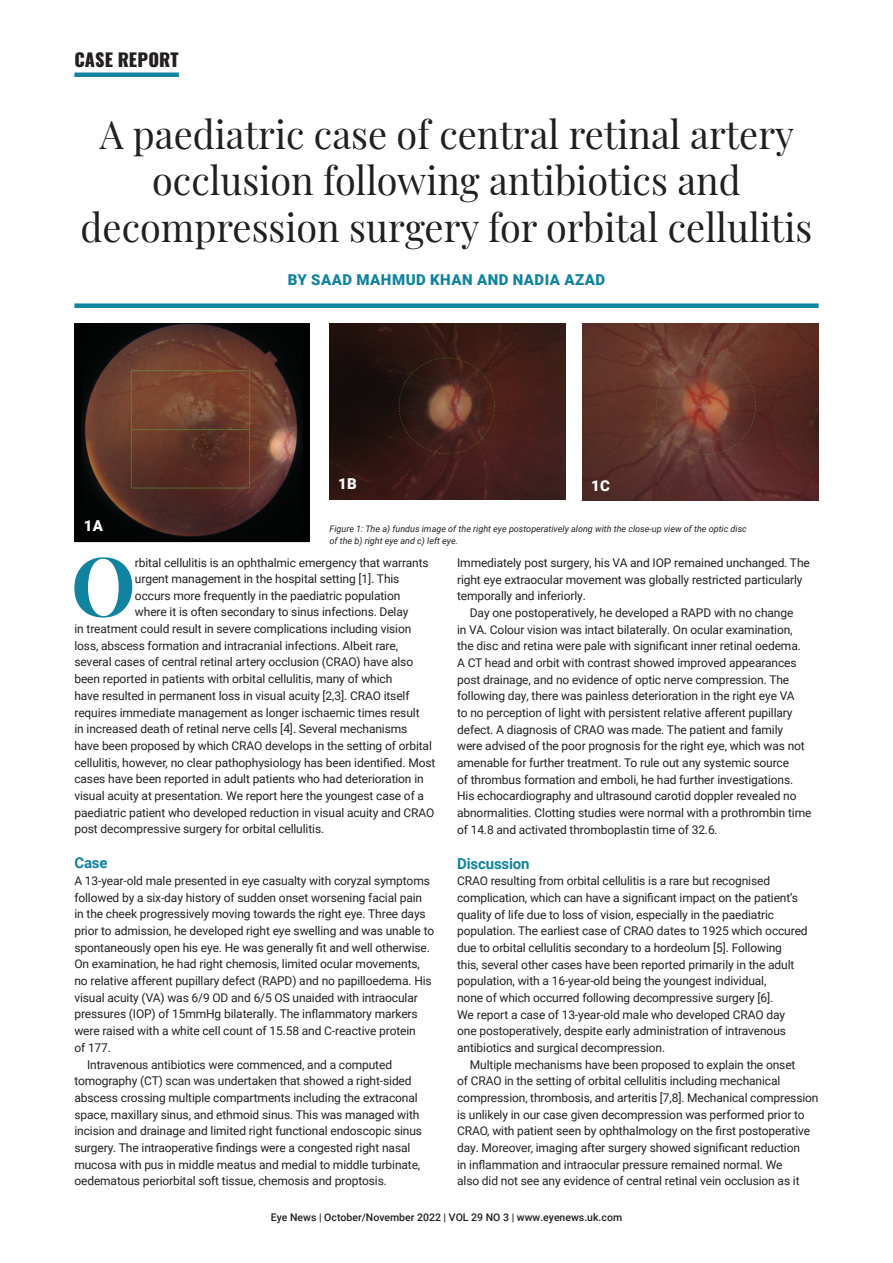
<style>
.page{position:relative;width:893px;height:1263px;background:#fff}
.page>*{position:absolute;margin:0;border:0;box-sizing:border-box;transform-origin:0 0}
.body_drop_cap{font:700 81.75px "Playfair Display";color:#0f83a0}
.Headline_title{font:39px/46.5px "Playfair Display";color:#231f20;text-align:center}
.HEADING_Profesh_Dev{font:800 18px "Oswald";letter-spacing:.005em;color:#231f20}
.Author_byline{font:900 15px "Roboto";letter-spacing:.035em;color:#0f83a0}
.Subhead_ProfDev{font:700 15px "Roboto";letter-spacing:-.01em;color:#0f83a0}
.Author_byline-2{font:900 15px "Roboto";color:#fff}
.Body_Indent{font:12px/16.6px "Roboto";letter-spacing:-.01em;color:#231f20}
.Body_No_Indent{font:12px/16.6px "Roboto";letter-spacing:-.01em;color:#231f20}
.body_drop_cap-2{font:12px "Roboto";letter-spacing:-.01em;color:#231f20}
.t1{font:500 10.5px "Roboto";color:#231f20}
.Captions{font:italic 9px/12px "Roboto";color:#231f20}
</style>
<div class="page">
<div style="left:74px;top:72px;width:105px;height:5px;background:#0f83a0"></div>
<div style="left:74px;top:303px;width:745px;height:5px;background:#0f83a0"></div>
<img style="left:74px;top:323px;width:235px;height:219px">
<img style="left:330px;top:323px;width:236px;height:176px">
<img style="left:582px;top:323px;width:237px;height:177px">
<p class="HEADING_Profesh_Dev" style="left:74px;top:50px;width:106px">CASE REPORT</p>
<p class="Headline_title" style="left:81px;top:107px;width:733px">A paediatric case of central retinal artery occlusion following antibiotics and decompression surgery for orbital cellulitis</p>
<p class="Author_byline" style="left:288px;top:269px;width:319px">BY SAAD MAHMUD KHAN AND NADIA AZAD</p>
<p class="Author_byline-2" style="left:84px;top:515px;width:21px">1A</p>
<p class="Author_byline-2" style="left:338px;top:474px;width:20px">1B</p>
<p class="Author_byline-2" style="left:591px;top:475px;width:20px">1C</p>
<p class="Captions" style="left:330px;top:522px;width:419px">Figure 1: The a) fundus image of the right eye postoperatively along with the close-up view of the optic disc of the b) right eye and c) left eye.</p>
<p class="body_drop_cap" style="left:71px;top:521px;width:66px">O</p>
<p class="body_drop_cap-2" style="left:135px;top:554px;width:295px">rbital cellulitis is an ophthalmic emergency that warrants</p>
<p class="body_drop_cap-2" style="left:135px;top:571px;width:266px">urgent management in the hospital setting [1]. This</p>
<p class="body_drop_cap-2" style="left:135px;top:587px;width:267px">occurs more frequently in the paediatric population</p>
<p class="body_drop_cap-2" style="left:135px;top:604px;width:275px">where it is often secondary to sinus infections. Delay</p>
<p class="body_drop_cap-2" style="left:74px;top:620px;width:338px">in treatment could result in severe complications including vision</p>
<p class="body_drop_cap-2" style="left:74px;top:637px;width:325px">loss, abscess formation and intracranial infections. Albeit rare,</p>
<p class="body_drop_cap-2" style="left:74px;top:654px;width:340px">several cases of central retinal artery occlusion (CRAO) have also</p>
<p class="body_drop_cap-2" style="left:74px;top:670px;width:319px">been reported in patients with orbital cellulitis, many of which</p>
<p class="body_drop_cap-2" style="left:74px;top:687px;width:337px">have resulted in permanent loss in visual acuity [2,3]. CRAO itself</p>
<p class="body_drop_cap-2" style="left:74px;top:704px;width:347px">requires immediate management as longer ischaemic times result</p>
<p class="body_drop_cap-2" style="left:74px;top:720px;width:334px">in increased death of retinal nerve cells [4]. Several mechanisms</p>
<p class="body_drop_cap-2" style="left:74px;top:737px;width:359px">have been proposed by which CRAO develops in the setting of orbital</p>
<p class="body_drop_cap-2" style="left:74px;top:754px;width:363px">cellulitis, however, no clear pathophysiology has been identified. Most</p>
<p class="body_drop_cap-2" style="left:74px;top:771px;width:351px">cases have been reported in adult patients who had deterioration in</p>
<p class="body_drop_cap-2" style="left:74px;top:787px;width:351px">visual acuity at presentation. We report here the youngest case of a</p>
<p class="body_drop_cap-2" style="left:74px;top:804px;width:361px">paediatric patient who developed reduction in visual acuity and CRAO</p>
<p class="body_drop_cap-2" style="left:74px;top:821px;width:251px">post decompressive surgery for orbital cellulitis.</p>
<p class="Subhead_ProfDev" style="left:74px;top:852px;width:35px">Case</p>
<p class="Body_No_Indent" style="left:74px;top:872px;width:361px">A 13-year-old male presented in eye casualty with coryzal symptoms followed by a six-day history of sudden onset worsening facial pain in the cheek progressively moving towards the right eye. Three days prior to admission, he developed right eye swelling and was unable to spontaneously open his eye. He was generally fit and well otherwise.<br>On examination, he had right chemosis, limited ocular movements, no relative afferent pupillary defect (RAPD) and no papilloedema. His visual acuity (VA) was 6/9 OD and 6/5 OS unaided with intraocular pressures (IOP) of 15mmHg bilaterally. The inflammatory markers were raised with a white cell count of 15.58 and C-reactive protein<br>of 177.</p>
<p class="Body_Indent" style="left:74px;top:1055px;width:349px;text-indent:13px">Intravenous antibiotics were commenced, and a computed tomography (CT) scan was undertaken that showed a right-sided abscess crossing multiple compartments including the extraconal space, maxillary sinus, and ethmoid sinus. This was managed with incision and drainage and limited right functional endoscopic sinus surgery. The intraoperative findings were a congested right nasal mucosa with pus in middle meatus and medial to middle turbinate, oedematous periorbital soft tissue, chemosis and proptosis.</p>
<p class="Body_Indent" style="left:457px;top:554px;width:354px">Immediately post surgery, his VA and IOP remained unchanged. The right eye extraocular movement was globally restricted particularly temporally and inferiorly.</p>
<p class="Body_Indent" style="left:457px;top:604px;width:356px;text-indent:13px">Day one postoperatively, he developed a RAPD with no change<br>in VA. Colour vision was intact bilaterally. On ocular examination, the disc and retina were pale with significant inner retinal oedema.<br>A CT head and orbit with contrast showed improved appearances post drainage, and no evidence of optic nerve compression. The following day, there was painless deterioration in the right eye VA<br>to no perception of light with persistent relative afferent pupillary defect. A diagnosis of CRAO was made. The patient and family were advised of the poor prognosis for the right eye, which was not amenable for further treatment. To rule out any systemic source<br>of thrombus formation and emboli, he had further investigations.<br>His echocardiography and ultrasound carotid doppler revealed no abnormalities. Clotting studies were normal with a prothrombin time of 14.8 and activated thromboplastin time of 32.6.</p>
<p class="Subhead_ProfDev" style="left:457px;top:853px;width:74px">Discussion</p>
<p class="Body_No_Indent" style="left:457px;top:872px;width:352px">CRAO resulting from orbital cellulitis is a rare but recognised complication, which can have a significant impact on the patient’s quality of life due to loss of vision, especially in the paediatric population. The earliest case of CRAO dates to 1925 which occured due to orbital cellulitis secondary to a hordeolum [5]. Following<br>this, several other cases have been reported primarily in the adult population, with a 16-year-old being the youngest individual,<br>none of which occurred following decompressive surgery [6].<br>We report a case of 13-year-old male who developed CRAO day<br>one postoperatively, despite early administration of intravenous antibiotics and surgical decompression.</p>
<p class="Body_Indent" style="left:457px;top:1055px;width:363px;text-indent:13px">Multiple mechanisms have been proposed to explain the onset<br>of CRAO in the setting of orbital cellulitis including mechanical compression, thrombosis, and arteritis [7,8]. Mechanical compression is unlikely in our case given decompression was performed prior to CRAO, with patient seen by ophthalmology on the first postoperative day. Moreover, imaging after surgery showed significant reduction<br>in inflammation and intraocular pressure remained normal. We<br>also did not see any evidence of central retinal vein occlusion as it</p>
<p class="t1" style="left:271px;top:1210px;width:353px">Eye News | October/November 2022 | VOL 29 NO 3 | www.eyenews.uk.com</p>
</div>
